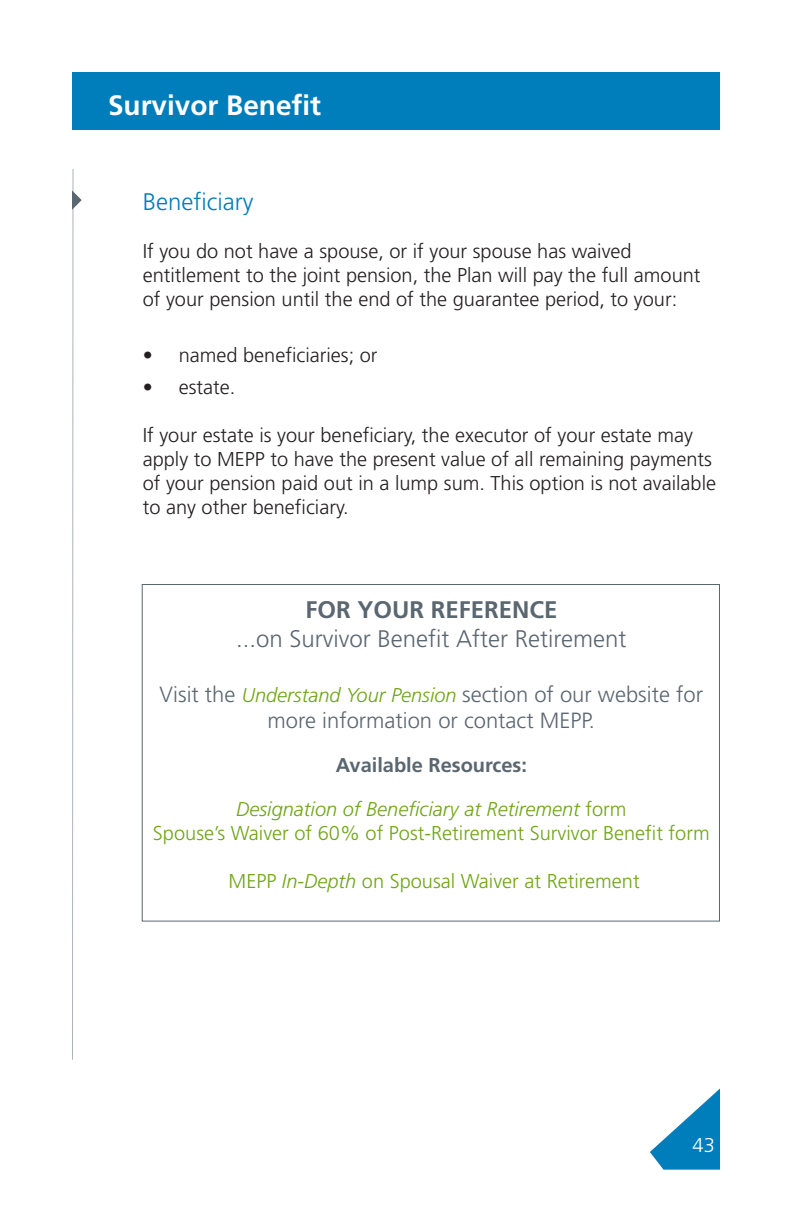
<style>
.page{position:relative;width:792px;height:1224px;background:#fff}
.page>*{position:absolute;margin:0;border:0;box-sizing:border-box;transform-origin:0 0}
.Subhead1{font:700 28px "Frutiger LT Std";color:#fff}
.Subhead1-2{font:300 24px/28.8px "Frutiger LT Std";color:#5a6670;text-align:center}
.Subhead1-3{font:300 24px "Frutiger LT Std";color:#007dbb}
.Subhead1-4{font:300 22px/26.4px "Frutiger LT Std";color:#5a6670;text-align:center}
.t1{font:300 20px/24px "Frutiger LT Std";color:#231f20}
.Subhead1-5{font:300 20px "Frutiger LT Std";color:#6ea516}
.Subhead1-6{font:italic 300 20px "Frutiger LT Std";color:#6ea516}
.Subhead1-7{font:700 20px "Frutiger LT Std";color:#5a6670}
.t2{font:300 20px "Frutiger LT Std";color:#fff}
.s1{font-weight:700}
.s2{font-style:italic;font-size:20px;color:#6ea516}
.s3{font-style:normal}
.s4{font-style:italic}
</style>
<div class="page">
<svg style="left:650px;top:1088px;width:70px;height:82px"></svg>
<div style="left:72px;top:72px;width:648px;height:58px;background:#007dbb"></div>
<hr style="left:72px;top:169px;width:2px;height:891px;background:#5a6670">
<svg style="left:72px;top:190px;width:10px;height:20px"></svg>
<p class="Subhead1" style="left:108px;top:89px;width:215px">Survivor Benefit</p>
<p class="Subhead1-3" style="left:143px;top:188px;width:112px">Beneficiary</p>
<p class="t1" style="left:143px;top:239px;width:559px">If you do not have a spouse, or if your spouse has waived entitlement to the joint pension, the Plan will pay the full amount of your pension until the end of the guarantee period, to your:</p>
<p class="t1" style="left:143px;top:343px;width:236px">• named beneficiaries; or</p>
<p class="t1" style="left:143px;top:375px;width:94px">• estate.</p>
<p class="t1" style="left:143px;top:423px;width:575px">If your estate is your beneficiary, the executor of your estate may apply to MEPP to have the present value of all remaining payments of your pension paid out in a lump sum. This option is not available to any other beneficiary.</p>
<p class="Subhead1-2" style="left:236px;top:596px;width:392px"><span class="s1">FOR YOUR REFERENCE<br></span>...on Survivor Benefit After Retirement</p>
<p class="Subhead1-4" style="left:160px;top:682px;width:545px">Visit the <span class="s2">Understand Your Pension</span> section of our website for more information or contact MEPP.</p>
<p class="Subhead1-7" style="left:336px;top:754px;width:193px">Available Resources:</p>
<p class="Subhead1-6" style="left:236px;top:798px;width:392px">Designation of Beneficiary at Retirement <span class="s3">form</span></p>
<p class="Subhead1-5" style="left:153px;top:822px;width:558px">Spouse’s Waiver of 60% of Post-Retirement Survivor Benefit form</p>
<p class="Subhead1-5" style="left:229px;top:870px;width:413px">MEPP <span class="s4">In-Depth</span> on Spousal Waiver at Retirement</p>
<p class="t2" style="left:693px;top:1134px;width:24px">43</p>
</div>
